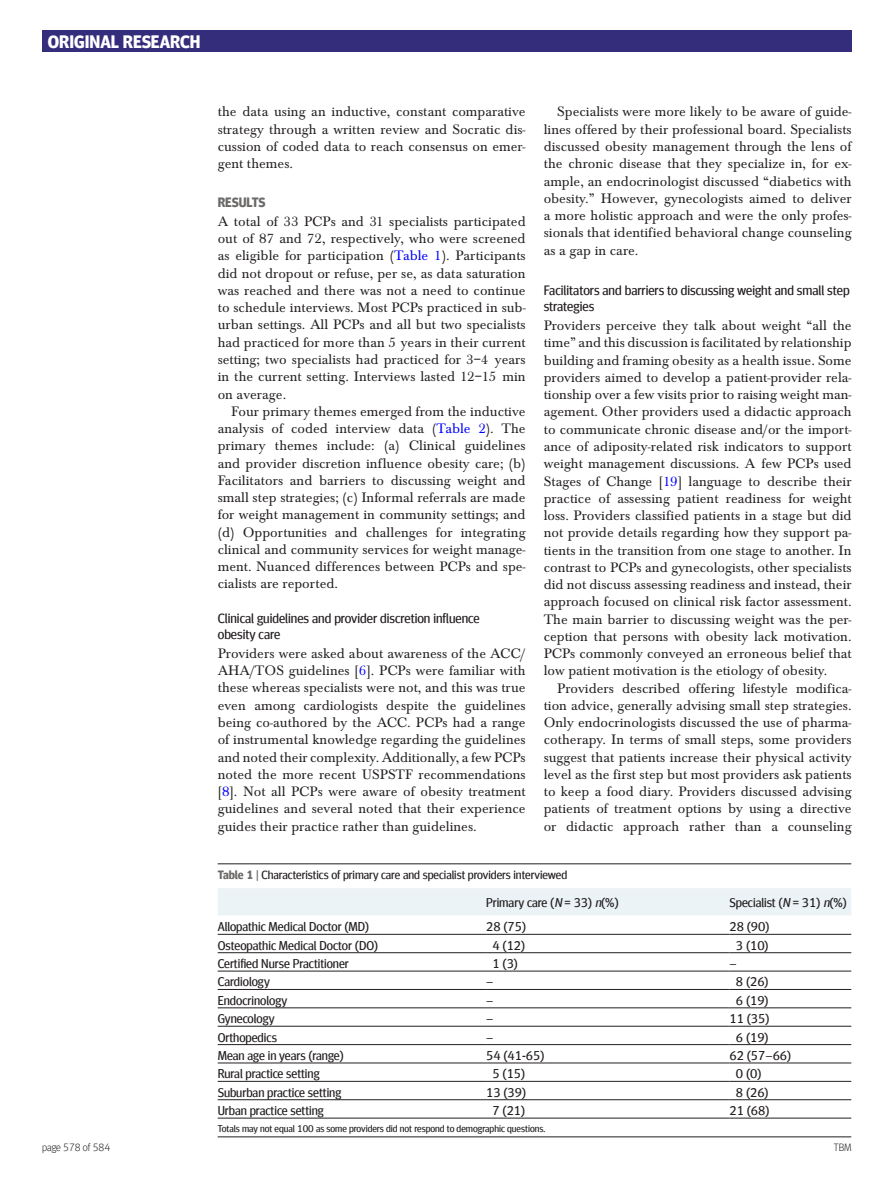
<style>
.page{position:relative;width:894px;height:1186px;background:#fff}
.page>*{position:absolute;margin:0;border:0;box-sizing:border-box;transform-origin:0 0}
.t1{font:700 18px "Meta Headline Offc";color:#fff}
.t2{font:14.25px/17.2px "Baskerville EF";color:#231f20;text-align:justify}
.t3{font:13.5px/16.5px "Meta Headline Offc";color:#231f20}
.t4{font:700 13.5px "Meta Headline Offc";color:#6b6a68}
.t5{font:12.75px "Meta Headline Offc";color:#231f20}
.t6{font:12px "Meta Headline Offc";color:#231f20}
.t7{font:300 10.5px "Meta Headline Offc";color:#231f20}
.t8{font:9.75px "Meta Headline Offc";color:#231f20}
.s1{color:#00f}
.s2{font-weight:700;color:#6b6a68}
.s3{color:#6b6a68}
.s4{font-style:italic}
</style>
<div class="page">
<div style="left:42px;top:30px;width:809px;height:21px;background:#332d7b"></div>
<hr style="left:218px;top:863px;width:632px;height:1px;background:#231f20">
<hr style="left:218px;top:1136px;width:632px;height:1px;background:#231f20">
<div style="left:218px;top:888px;width:632px;height:27px;background:#ebf3f6"></div>
<svg style="left:218px;top:933px;width:632px;height:185px"></svg>
<svg style="left:218px;top:935px;width:632px;height:164px"></svg>
<hr style="left:218px;top:934px;width:268px;height:1px;background:#231f20">
<hr style="left:218px;top:952px;width:268px;height:1px;background:#231f20">
<hr style="left:218px;top:971px;width:268px;height:1px;background:#231f20">
<hr style="left:218px;top:989px;width:268px;height:1px;background:#231f20">
<hr style="left:218px;top:1007px;width:268px;height:1px;background:#231f20">
<hr style="left:218px;top:1026px;width:268px;height:1px;background:#231f20">
<hr style="left:218px;top:1044px;width:268px;height:1px;background:#231f20">
<hr style="left:218px;top:1062px;width:268px;height:1px;background:#231f20">
<hr style="left:218px;top:1081px;width:268px;height:1px;background:#231f20">
<hr style="left:486px;top:934px;width:243px;height:1px;background:#231f20">
<hr style="left:729px;top:934px;width:121px;height:1px;background:#231f20">
<hr style="left:486px;top:952px;width:243px;height:1px;background:#231f20">
<hr style="left:729px;top:952px;width:121px;height:1px;background:#231f20">
<hr style="left:486px;top:971px;width:243px;height:1px;background:#231f20">
<hr style="left:729px;top:971px;width:121px;height:1px;background:#231f20">
<hr style="left:486px;top:989px;width:243px;height:1px;background:#231f20">
<hr style="left:729px;top:989px;width:121px;height:1px;background:#231f20">
<hr style="left:486px;top:1007px;width:243px;height:1px;background:#231f20">
<hr style="left:729px;top:1007px;width:121px;height:1px;background:#231f20">
<hr style="left:486px;top:1026px;width:243px;height:1px;background:#231f20">
<hr style="left:729px;top:1026px;width:121px;height:1px;background:#231f20">
<hr style="left:486px;top:1044px;width:243px;height:1px;background:#231f20">
<hr style="left:729px;top:1044px;width:121px;height:1px;background:#231f20">
<hr style="left:486px;top:1062px;width:243px;height:1px;background:#231f20">
<hr style="left:729px;top:1062px;width:121px;height:1px;background:#231f20">
<hr style="left:486px;top:1081px;width:243px;height:1px;background:#231f20">
<hr style="left:729px;top:1081px;width:121px;height:1px;background:#231f20">
<hr style="left:218px;top:1118px;width:268px;height:1px;background:#231f20">
<hr style="left:218px;top:1099px;width:268px;height:1px;background:#231f20">
<hr style="left:486px;top:1118px;width:243px;height:1px;background:#231f20">
<hr style="left:486px;top:1099px;width:243px;height:1px;background:#231f20">
<hr style="left:729px;top:1118px;width:121px;height:1px;background:#231f20">
<hr style="left:729px;top:1099px;width:121px;height:1px;background:#231f20">
<p class="t1" style="left:48px;top:31px;width:21px">ORIGINAL</p>
<p class="t1" style="left:123px;top:31px;width:21px">RESEARCH</p>
<p class="t2" style="left:218px;top:103px;width:309px">the data using an inductive, constant comparative strategy through a written review and Socratic dis&shy;cussion of coded data to reach consensus on emer&shy;gent themes.</p>
<p class="t4" style="left:218px;top:195px;width:49px">RESULTS</p>
<p class="t2" style="left:218px;top:213px;width:309px">A total of 33 PCPs and 31 specialists participated out of 87 and 72, respectively, who were screened as eligible for participation (<span class="s1">Table 1</span>). Participants did not dropout or refuse, per se, as data saturation was reached and there was not a need to continue to schedule interviews. Most PCPs practiced in sub&shy;urban settings. All PCPs and all but two specialists had practiced for more than 5 years in their current setting; two specialists had practiced for 3–4 years in the current setting. Interviews lasted 12–15 min on average.</p>
<p class="t2" style="left:218px;top:403px;width:309px;text-indent:13px">Four primary themes emerged from the inductive analysis of coded interview data (<span class="s1">Table 2</span>). The primary themes include: (a) Clinical guidelines and provider discretion influence obesity care; (b)<br>Facilitators and barriers to discussing weight and small step strategies; (c) Informal referrals are made for weight management in community settings; and (d) Opportunities and challenges for integrating clinical and community services for weight manage&shy;ment. Nuanced differences between PCPs and spe&shy;cialists are reported.</p>
<p class="t3" style="left:218px;top:610px;width:263px">Clinical guidelines and provider discretion influence obesity care</p>
<p class="t2" style="left:218px;top:645px;width:309px">Providers were asked about awareness of the ACC/ AHA/TOS guidelines [<span class="s1">6</span>]. PCPs were familiar with these whereas specialists were not, and this was true even among cardiologists despite the guidelines being co-authored by the ACC. PCPs had a range of instrumental knowledge regarding the guidelines and noted their complexity. Additionally, a few PCPs noted the more recent USPSTF recommendations [<span class="s1">8</span>]. Not all PCPs were aware of obesity treatment guidelines and several noted that their experience guides their practice rather than guidelines.</p>
<p class="t2" style="left:543px;top:104px;width:309px;text-indent:13px">Specialists were more likely to be aware of guide&shy;lines offered by their professional board. Specialists discussed obesity management through the lens of the chronic disease that they specialize in, for ex&shy;ample, an endocrinologist discussed “diabetics with obesity.” However, gynecologists aimed to deliver a more holistic approach and were the only profes&shy;sionals that identified behavioral change counseling as a gap in care.</p>
<p class="t3" style="left:543px;top:282px;width:307px">Facilitators and barriers to discussing weight and small step strategies</p>
<p class="t2" style="left:543px;top:317px;width:309px">Providers perceive they talk about weight “all the time” and this discussion is facilitated by relationship building and framing obesity as a health issue. Some providers aimed to develop a patient-provider rela&shy;tionship over a few visits prior to raising weight man&shy;agement. Other providers used a didactic approach to communicate chronic disease and/or the import&shy;ance of adiposity-related risk indicators to support weight management discussions. A few PCPs used Stages of Change [<span class="s1">19</span>] language to describe their practice of assessing patient readiness for weight loss. Providers classified patients in a stage but did not provide details regarding how they support pa&shy;tients in the transition from one stage to another. In contrast to PCPs and gynecologists, other specialists did not discuss assessing readiness and instead, their approach focused on clinical risk factor assessment.<br>The main barrier to discussing weight was the per&shy;ception that persons with obesity lack motivation.<br>PCPs commonly conveyed an erroneous belief that low patient motivation is the etiology of obesity.</p>
<p class="t2" style="left:543px;top:680px;width:309px;text-indent:13px">Providers described offering lifestyle modifica&shy;tion advice, generally advising small step strategies.<br>Only endocrinologists discussed the use of pharma&shy;cotherapy. In terms of small steps, some providers suggest that patients increase their physical activity level as the first step but most providers ask patients to keep a food diary. Providers discussed advising patients of treatment options by using a directive or didactic approach rather than a counseling</p>
<p class="t6" style="left:218px;top:868px;width:351px"><span class="s2">TABLE 1</span> <span class="s3">|</span> Characteristics of primary care and specialist providers interviewed</p>
<p class="t5" style="left:486px;top:895px;width:134px">Primary care (<span class="s4">N</span>= 33) <span class="s4">n</span>(%)</p>
<p class="t5" style="left:729px;top:895px;width:119px">Specialist (<span class="s4">N</span>= 31) <span class="s4">n</span>(%)</p>
<p class="t5" style="left:218px;top:919px;width:153px">Allopathic Medical Doctor (MD)</p>
<p class="t5" style="left:486px;top:919px;width:41px">28 (75)</p>
<p class="t5" style="left:729px;top:919px;width:41px">28 (90)</p>
<p class="t5" style="left:218px;top:938px;width:162px">Osteopathic Medical Doctor (DO)</p>
<p class="t5" style="left:492px;top:938px;width:34px">4 (12)</p>
<p class="t5" style="left:735px;top:938px;width:34px">3 (10)</p>
<p class="t5" style="left:218px;top:956px;width:132px">Certified Nurse Practitioner</p>
<p class="t5" style="left:492px;top:956px;width:27px">1 (3)</p>
<p class="t5" style="left:729px;top:956px;width:9px">–</p>
<p class="t5" style="left:218px;top:974px;width:54px">Cardiology</p>
<p class="t5" style="left:486px;top:974px;width:9px">–</p>
<p class="t5" style="left:735px;top:974px;width:34px">8 (26)</p>
<p class="t5" style="left:218px;top:993px;width:71px">Endocrinology</p>
<p class="t5" style="left:486px;top:993px;width:9px">–</p>
<p class="t5" style="left:735px;top:993px;width:34px">6 (19)</p>
<p class="t5" style="left:218px;top:1011px;width:58px">Gynecology</p>
<p class="t5" style="left:486px;top:1011px;width:9px">–</p>
<p class="t5" style="left:729px;top:1011px;width:41px">11 (35)</p>
<p class="t5" style="left:218px;top:1030px;width:61px">Orthopedics</p>
<p class="t5" style="left:486px;top:1030px;width:9px">–</p>
<p class="t5" style="left:735px;top:1030px;width:34px">6 (19)</p>
<p class="t5" style="left:218px;top:1048px;width:127px">Mean age in years (range)</p>
<p class="t5" style="left:486px;top:1048px;width:60px">54 (41-65)</p>
<p class="t5" style="left:729px;top:1048px;width:63px">62 (57–66)</p>
<p class="t5" style="left:218px;top:1066px;width:103px">Rural practice setting</p>
<p class="t5" style="left:492px;top:1066px;width:34px">5 (15)</p>
<p class="t5" style="left:735px;top:1066px;width:27px">0 (0)</p>
<p class="t5" style="left:218px;top:1085px;width:125px">Suburban practice setting</p>
<p class="t5" style="left:486px;top:1085px;width:41px">13 (39)</p>
<p class="t5" style="left:735px;top:1085px;width:34px">8 (26)</p>
<p class="t5" style="left:218px;top:1103px;width:107px">Urban practice setting</p>
<p class="t5" style="left:492px;top:1103px;width:34px">7 (21)</p>
<p class="t5" style="left:729px;top:1103px;width:41px">21 (68)</p>
<p class="t8" style="left:217px;top:1123px;width:329px">Totals may not equal 100 as some providers did not respond to demographic questions.</p>
<p class="t7" style="left:42px;top:1141px;width:70px">page 578 of 584</p>
<p class="t7" style="left:833px;top:1141px;width:19px">TBM</p>
</div>
